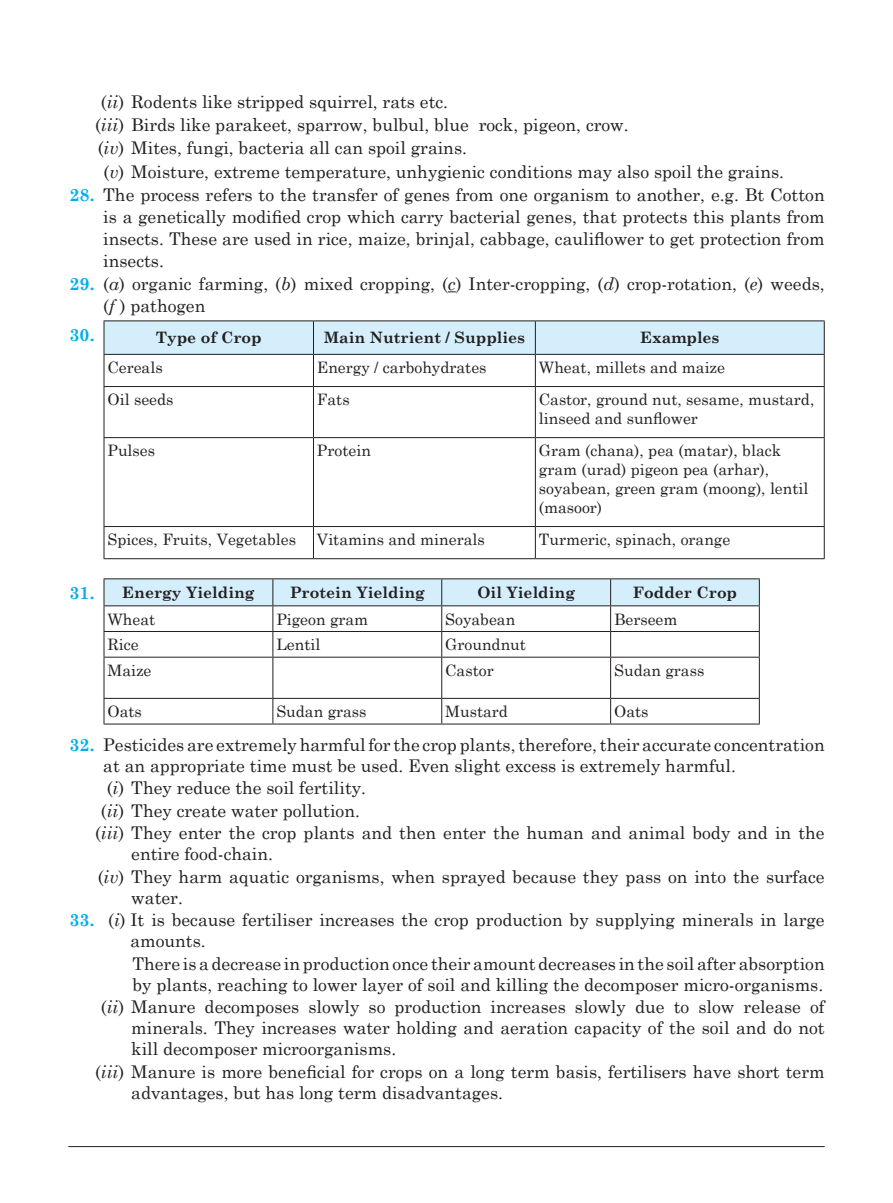
<style>
.page{position:relative;width:893px;height:1203px;background:#fff}
.page>*{position:absolute;margin:0;border:0;box-sizing:border-box;transform-origin:0 0}
.t1{font:17.5px/21.9px "Century Schoolbook";color:#231f20;text-align:justify}
.t2{font:700 17.5px "Century Schoolbook";color:#00aeef}
.t3{font:15.75px/18.9px "Century Schoolbook";color:#231f20}
.t4{font:700 15.75px "Century Schoolbook";color:#231f20}
.s1{font-style:italic}
.s2{font-weight:700;color:#00aeef}
.s3{font-size:17.5px;color:#00aeef}
</style>
<div class="page">
<hr style="left:68px;top:1145px;width:756px;height:1px;background:#231f20">
<svg style="left:103px;top:321px;width:720px;height:237px"></svg>
<hr style="left:104px;top:320px;width:209px;height:1px;background:#231f20">
<hr style="left:104px;top:321px;width:1px;height:33px;background:#231f20">
<hr style="left:313px;top:320px;width:222px;height:1px;background:#231f20">
<hr style="left:313px;top:321px;width:1px;height:33px;background:#231f20">
<hr style="left:535px;top:320px;width:289px;height:1px;background:#231f20">
<hr style="left:535px;top:321px;width:1px;height:33px;background:#231f20">
<hr style="left:823px;top:321px;width:1px;height:33px;background:#231f20">
<hr style="left:104px;top:354px;width:209px;height:1px;background:#231f20">
<hr style="left:104px;top:355px;width:1px;height:31px;background:#231f20">
<hr style="left:313px;top:354px;width:222px;height:1px;background:#231f20">
<hr style="left:313px;top:355px;width:1px;height:31px;background:#231f20">
<hr style="left:535px;top:354px;width:289px;height:1px;background:#231f20">
<hr style="left:535px;top:355px;width:1px;height:31px;background:#231f20">
<hr style="left:823px;top:355px;width:1px;height:31px;background:#231f20">
<hr style="left:104px;top:386px;width:209px;height:1px;background:#231f20">
<hr style="left:104px;top:387px;width:1px;height:50px;background:#231f20">
<hr style="left:313px;top:386px;width:222px;height:1px;background:#231f20">
<hr style="left:313px;top:387px;width:1px;height:50px;background:#231f20">
<hr style="left:535px;top:386px;width:289px;height:1px;background:#231f20">
<hr style="left:535px;top:387px;width:1px;height:50px;background:#231f20">
<hr style="left:823px;top:387px;width:1px;height:50px;background:#231f20">
<hr style="left:104px;top:437px;width:209px;height:1px;background:#231f20">
<hr style="left:104px;top:438px;width:1px;height:88px;background:#231f20">
<hr style="left:313px;top:437px;width:222px;height:1px;background:#231f20">
<hr style="left:313px;top:438px;width:1px;height:88px;background:#231f20">
<hr style="left:535px;top:437px;width:289px;height:1px;background:#231f20">
<hr style="left:535px;top:438px;width:1px;height:88px;background:#231f20">
<hr style="left:823px;top:438px;width:1px;height:88px;background:#231f20">
<hr style="left:104px;top:526px;width:209px;height:1px;background:#231f20">
<hr style="left:104px;top:527px;width:1px;height:31px;background:#231f20">
<hr style="left:313px;top:526px;width:222px;height:1px;background:#231f20">
<hr style="left:313px;top:527px;width:1px;height:31px;background:#231f20">
<hr style="left:535px;top:526px;width:289px;height:1px;background:#231f20">
<hr style="left:535px;top:527px;width:1px;height:31px;background:#231f20">
<hr style="left:823px;top:527px;width:1px;height:31px;background:#231f20">
<hr style="left:104px;top:558px;width:209px;height:1px;background:#231f20">
<hr style="left:313px;top:558px;width:222px;height:1px;background:#231f20">
<hr style="left:535px;top:558px;width:289px;height:1px;background:#231f20">
<svg style="left:103px;top:578px;width:656px;height:146px"></svg>
<hr style="left:104px;top:723px;width:169px;height:1px;background:#231f20">
<hr style="left:273px;top:723px;width:169px;height:1px;background:#231f20">
<hr style="left:442px;top:723px;width:168px;height:1px;background:#231f20">
<hr style="left:610px;top:723px;width:149px;height:1px;background:#231f20">
<p class="t1" style="left:101px;top:89px;width:348px">(<span class="s1">ii</span>) Rodents like stripped squirrel, rats etc.</p>
<p class="t1" style="left:95px;top:112px;width:535px">(<span class="s1">iii</span>) Birds like parakeet, sparrow, bulbul, blue rock, pigeon, crow.</p>
<p class="t1" style="left:98px;top:135px;width:371px">(<span class="s1">iv</span>) Mites, fungi, bacteria all can spoil grains.</p>
<p class="t1" style="left:104px;top:159px;width:682px">(<span class="s1">v</span>) Moisture, extreme temperature, unhygienic conditions may also spoil the grains.</p>
<p class="t1" style="left:103px;top:182px;width:723px;text-indent:-34px"><span class="s2">28.</span> The process refers to the transfer of genes from one organism to another, e.g. Bt Cotton is a genetically modified crop which carry bacterial genes, that protects this plants from insects. These are used in rice, maize, brinjal, cabbage, cauliflower to get protection from insects.</p>
<p class="t1" style="left:103px;top:271px;width:723px;text-indent:-34px"><span class="s2">29.</span> (<span class="s1">a</span>) organic farming, (<span class="s1">b</span>) mixed cropping, (<span class="s1">c</span>) Inter-cropping, (<span class="s1">d</span>) crop-rotation, (<span class="s1">e</span>) weeds, (<span class="s1">f</span> ) pathogen</p>
<p class="t2" style="left:70px;top:321px;width:26px">30.</p>
<p class="t4" style="left:156px;top:325px;width:107px">Type of Crop</p>
<p class="t4" style="left:324px;top:325px;width:203px">Main Nutrient / Supplies</p>
<p class="t4" style="left:640px;top:325px;width:81px">Examples</p>
<p class="t3" style="left:107px;top:356px;width:57px">Cereals</p>
<p class="t3" style="left:317px;top:356px;width:171px">Energy / carbohydrates</p>
<p class="t3" style="left:539px;top:356px;width:188px">Wheat, millets and maize</p>
<p class="t3" style="left:107px;top:388px;width:67px">Oil seeds</p>
<p class="t3" style="left:317px;top:388px;width:34px">Fats</p>
<p class="t3" style="left:539px;top:388px;width:277px">Castor, ground nut, sesame, mustard, linseed and sunflower</p>
<p class="t3" style="left:107px;top:440px;width:49px">Pulses</p>
<p class="t3" style="left:317px;top:440px;width:55px">Protein</p>
<p class="t3" style="left:539px;top:440px;width:271px">Gram (chana), pea (matar), black gram (urad) pigeon pea (arhar), soyabean, green gram (moong), lentil (masoor)</p>
<p class="t3" style="left:107px;top:528px;width:190px">Spices, Fruits, Vegetables</p>
<p class="t3" style="left:317px;top:528px;width:169px">Vitamins and minerals</p>
<p class="t3" style="left:539px;top:528px;width:193px">Turmeric, spinach, orange</p>
<p class="t4" style="left:70px;top:579px;width:186px"><span class="s3">31.</span> Energy Yielding</p>
<p class="t4" style="left:290px;top:579px;width:137px">Protein Yielding</p>
<p class="t4" style="left:477px;top:579px;width:99px">Oil Yielding</p>
<p class="t4" style="left:632px;top:579px;width:106px">Fodder Crop</p>
<p class="t3" style="left:107px;top:608px;width:49px">Wheat</p>
<p class="t3" style="left:276px;top:608px;width:93px">Pigeon gram</p>
<p class="t3" style="left:445px;top:608px;width:72px">Soyabean</p>
<p class="t3" style="left:614px;top:608px;width:65px">Berseem</p>
<p class="t3" style="left:107px;top:633px;width:33px">Rice</p>
<p class="t3" style="left:276px;top:633px;width:46px">Lentil</p>
<p class="t3" style="left:445px;top:633px;width:82px">Groundnut</p>
<p class="t3" style="left:107px;top:659px;width:46px">Maize</p>
<p class="t3" style="left:445px;top:659px;width:50px">Castor</p>
<p class="t3" style="left:614px;top:659px;width:92px">Sudan grass</p>
<p class="t3" style="left:107px;top:700px;width:36px">Oats</p>
<p class="t3" style="left:276px;top:700px;width:92px">Sudan grass</p>
<p class="t3" style="left:445px;top:700px;width:64px">Mustard</p>
<p class="t3" style="left:614px;top:700px;width:36px">Oats</p>
<p class="t1" style="left:70px;top:732px;width:756px"><span class="s2">32.</span> Pesticides are extremely harmful for the crop plants, therefore, their accurate concentration</p>
<p class="t1" style="left:103px;top:753px;width:634px">at an appropriate time must be used. Even slight excess is extremely harmful.</p>
<p class="t1" style="left:107px;top:775px;width:261px">(<span class="s1">i</span>) They reduce the soil fertility.</p>
<p class="t1" style="left:101px;top:798px;width:260px">(<span class="s1">ii</span>) They create water pollution.</p>
<p class="t1" style="left:95px;top:820px;width:731px">(<span class="s1">iii</span>) They enter the crop plants and then enter the human and animal body and in the</p>
<p class="t1" style="left:131px;top:841px;width:143px">entire food-chain.</p>
<p class="t1" style="left:98px;top:863px;width:728px">(<span class="s1">iv</span>) They harm aquatic organisms, when sprayed because they pass on into the surface</p>
<p class="t1" style="left:131px;top:884px;width:53px">water.</p>
<p class="t1" style="left:70px;top:907px;width:756px"><span class="s2">33.</span> (<span class="s1">i</span>) It is because fertiliser increases the crop production by supplying minerals in large</p>
<p class="t1" style="left:130px;top:928px;width:77px">amounts.</p>
<p class="t1" style="left:132px;top:950px;width:693px">There is a decrease in production once their amount decreases in the soil after absorption</p>
<p class="t1" style="left:132px;top:971px;width:692px">by plants, reaching to lower layer of soil and killing the decomposer micro-organisms.</p>
<p class="t1" style="left:101px;top:994px;width:725px">(<span class="s1">ii</span>) Manure decomposes slowly so production increases slowly due to slow release of</p>
<p class="t1" style="left:131px;top:1015px;width:695px">minerals. They increases water holding and aeration capacity of the soil and do not</p>
<p class="t1" style="left:131px;top:1036px;width:266px">kill decomposer microorganisms.</p>
<p class="t1" style="left:95px;top:1058px;width:731px">(<span class="s1">iii</span>) Manure is more beneficial for crops on a long term basis, fertilisers have short term</p>
<p class="t1" style="left:131px;top:1079px;width:373px">advantages, but has long term disadvantages.</p>
</div>
